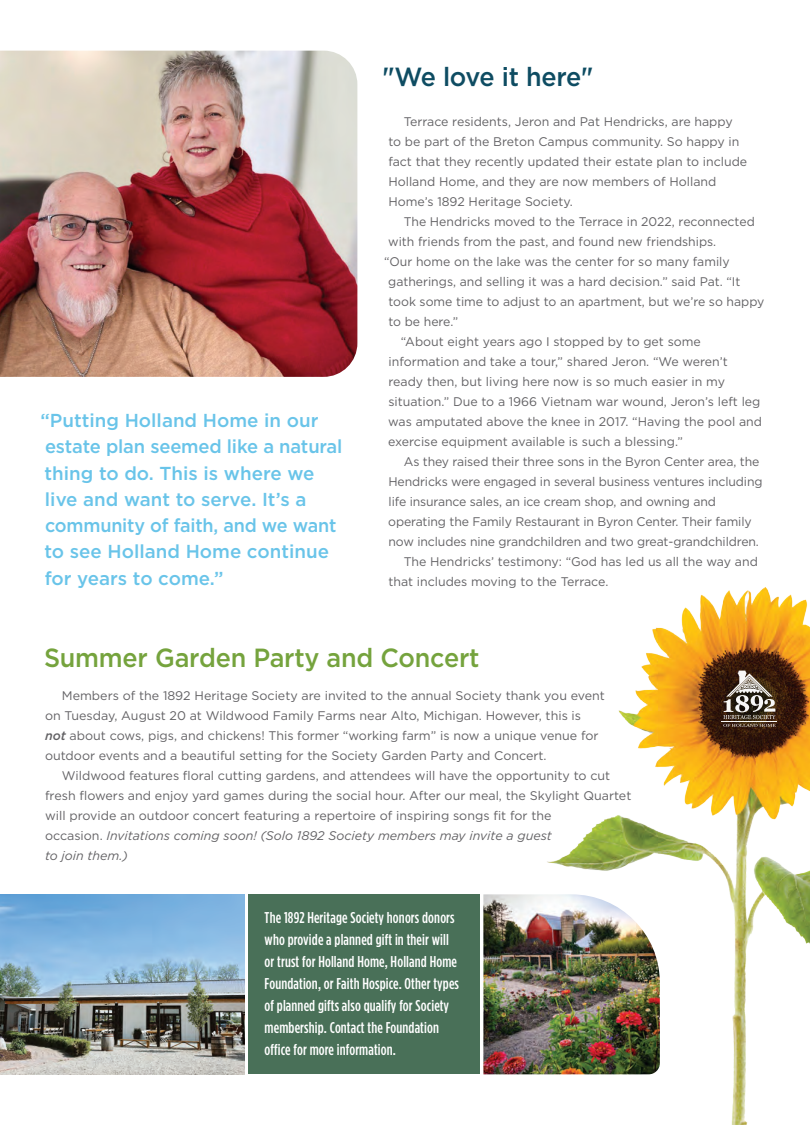
<style>
.page{position:relative;width:810px;height:1125px;background:#fff}
.page>*{position:absolute;margin:0;border:0;box-sizing:border-box;transform-origin:0 0}
.t1{font:500 26.25px "Gotham";letter-spacing:-.01em;color:#75a33d;scale:.96 1}
.t2{font:500 26.25px "Gotham";letter-spacing:-.02em;color:#0e4c62;scale:.96 1}
.Helvetica_Paragraph_Style{font:500 18.75px/26.2px "Gotham";color:#69c4e9}
.Helvetica_Paragraph_Style-2{font:500 15.62px/21.9px "Gotham Condensed";letter-spacing:.01em;color:#fff}
.t3{font:12.5px/20px "Gotham";color:#636265}
.s1{font-weight:500;font-style:italic}
.s2{font-style:italic}
</style>
<div class="page">
<img style="left:543px;top:587px;width:267px;height:538px">
<img style="left:0;top:51px;width:357px;height:326px">
<div style="left:248px;top:894px;width:232px;height:180px;background:#497058"></div>
<img style="left:0;top:894px;width:245px;height:180px">
<img style="left:483px;top:894px;width:177px;height:180px">
<hr style="left:722px;top:721px;width:55px;height:1px;background:#fff">
<svg style="left:723px;top:671px;width:53px;height:56px;background:#6d6054"></svg>
<p class="Helvetica_Paragraph_Style" style="left:41px;top:407px;width:303px">“Putting Holland Home in our estate plan seemed like a natural thing to do. This is where we live and want to serve. It’s a community of faith, and we want to see Holland Home continue for years to come.”</p>
<p class="t2" style="left:383px;top:60px;width:221px">"We love it here"</p>
<p class="t3" style="left:388px;top:111px;width:360px;text-indent:15px">Terrace residents, Jeron and Pat Hendricks, are happy to be part of the Breton Campus community. So happy in fact that they recently updated their estate plan to include Holland Home, and they are now members of Holland Home’s 1892 Heritage Society.</p>
<p class="t3" style="left:404px;top:211px;width:353px">The Hendricks moved to the Terrace in 2022, reconnected</p>
<p class="t3" style="left:388px;top:231px;width:330px">with friends from the past, and found new friendships.</p>
<p class="t3" style="left:384px;top:251px;width:347px">“Our home on the lake was the center for so many family</p>
<p class="t3" style="left:388px;top:271px;width:354px">gatherings, and selling it was a hard decision.” said Pat. “It</p>
<p class="t3" style="left:388px;top:291px;width:378px">took some time to adjust to an apartment, but we’re so happy</p>
<p class="t3" style="left:388px;top:311px;width:71px">to be here.”</p>
<p class="t3" style="left:388px;top:331px;width:375px;text-indent:13px">“About eight years ago I stopped by to get some information and take a tour,” shared Jeron. “We weren’t ready then, but living here now is so much easier in my situation.” Due to a 1966 Vietnam war wound, Jeron’s left leg was amputated above the knee in 2017. “Having the pool and exercise equipment available is such a blessing.”</p>
<p class="t3" style="left:388px;top:451px;width:376px;text-indent:16px">As they raised their three sons in the Byron Center area, the Hendricks were engaged in several business ventures including life insurance sales, an ice cream shop, and owning and operating the Family Restaurant in Byron Center. Their family now includes nine grandchildren and two great-grandchildren.</p>
<p class="t3" style="left:388px;top:551px;width:371px;text-indent:15px">The Hendricks’ testimony: “God has led us all the way and that includes moving to the Terrace.</p>
<p class="t1" style="left:44px;top:640px;width:455px">Summer Garden Party and Concert</p>
<p class="t3" style="left:45px;top:685px;width:562px;text-indent:17px">Members of the 1892 Heritage Society are invited to the annual Society thank you event on Tuesday, August 20 at Wildwood Family Farms near Alto, Michigan. However, this is <span class="s1">not</span> about cows, pigs, and chickens! This former “working farm” is now a unique venue for outdoor events and a beautiful setting for the Society Garden Party and Concert.</p>
<p class="t3" style="left:45px;top:765px;width:588px;text-indent:17px">Wildwood features floral cutting gardens, and attendees will have the opportunity to cut fresh flowers and enjoy yard games during the social hour. After our meal, the Skylight Quartet will provide an outdoor concert featuring a repertoire of inspiring songs fit for the<br>occasion. <span class="s2">Invitations coming soon! (Solo 1892 Society members may invite a guest<br>to join them.)</span></p>
<p class="Helvetica_Paragraph_Style-2" style="left:265px;top:907px;width:196px">The 1892 Heritage Society honors donors who provide a planned gift in their will or trust for Holland Home, Holland Home Foundation, or Faith Hospice. Other types of planned gifts also qualify for Society membership. Contact the Foundation office for more information.</p>
</div>
